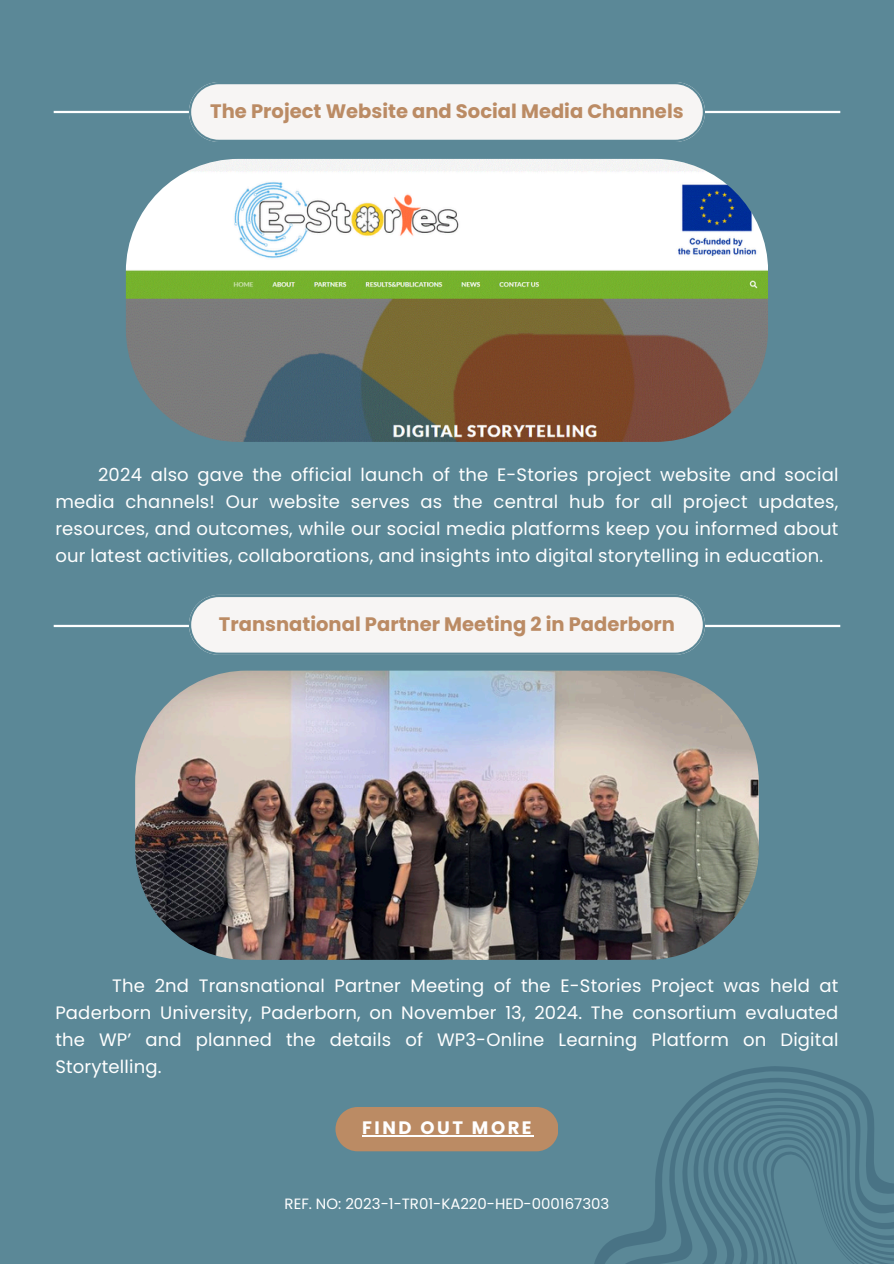
<style>
.page{position:relative;width:894px;height:1264px;background:#fff}
.page>*{position:absolute;margin:0;border:0;box-sizing:border-box;transform-origin:0 0}
.t1{font:700 19.5px "Poppins";color:#bb8b64}
.t2{font:18px/27px "Poppins";letter-spacing:.01em;color:#fff;text-align:justify}
.t3{font:700 18px "Poppins";letter-spacing:.14em;color:#fff}
.t4{font:14.85px "Poppins";color:#fff}
</style>
<div class="page">
<div style="left:0;top:0;width:893px;height:1263px;background:#5b8897"></div>
<svg style="left:595px;top:1066px;width:239px;height:197px"></svg>
<svg style="left:609px;top:1077px;width:249px;height:186px"></svg>
<svg style="left:630px;top:1088px;width:237px;height:175px"></svg>
<svg style="left:655px;top:1097px;width:238px;height:166px"></svg>
<img style="left:126px;top:159px;width:641px;height:282px;border-radius:113px">
<hr style="left:54px;top:111px;width:786px;height:2px;background:#fff">
<svg style="left:189px;top:82px;width:515px;height:60px;background:#e7e9ea"></svg>
<img style="left:135px;top:670px;width:623px;height:289px;border-radius:111px">
<hr style="left:54px;top:625px;width:786px;height:2px;background:#fff">
<svg style="left:189px;top:595px;width:515px;height:59px;background:#e9ebeb"></svg>
<div style="left:335px;top:1107px;width:223px;height:44px;background:#bb8b64"></div>
<hr style="left:362px;top:1135px;width:172px;height:1px;background:#fff">
<h2 class="t1" style="left:210px;top:97px;width:474px">The Project Website and Social Media Channels</h2>
<p class="t2" style="left:55px;top:461px;width:784px;text-indent:43px">2024 also gave the official launch of the E-Stories project website and social media channels! Our website serves as the central hub for all project updates, resources, and outcomes, while our social media platforms keep you informed about our latest activities, collaborations, and insights into digital storytelling in education.</p>
<p class="t1" style="left:219px;top:610px;width:457px">Transnational Partner Meeting 2 in Paderborn</p>
<h3 class="t2" style="left:55px;top:972px;width:784px;text-indent:57px">The 2nd Transnational Partner Meeting of the E-Stories Project was held at Paderborn University, Paderborn, on November 13, 2024. The consortium evaluated the WP’ and planned the details of WP3-Online Learning Platform on Digital Storytelling.</h3>
<h2 class="t3" style="left:362px;top:1115px;width:171px">FIND OUT MORE</h2>
<p class="t4" style="left:284px;top:1193px;width:326px">REF. NO: 2023-1-TR01-KA220-HED-000167303</p>
</div>
